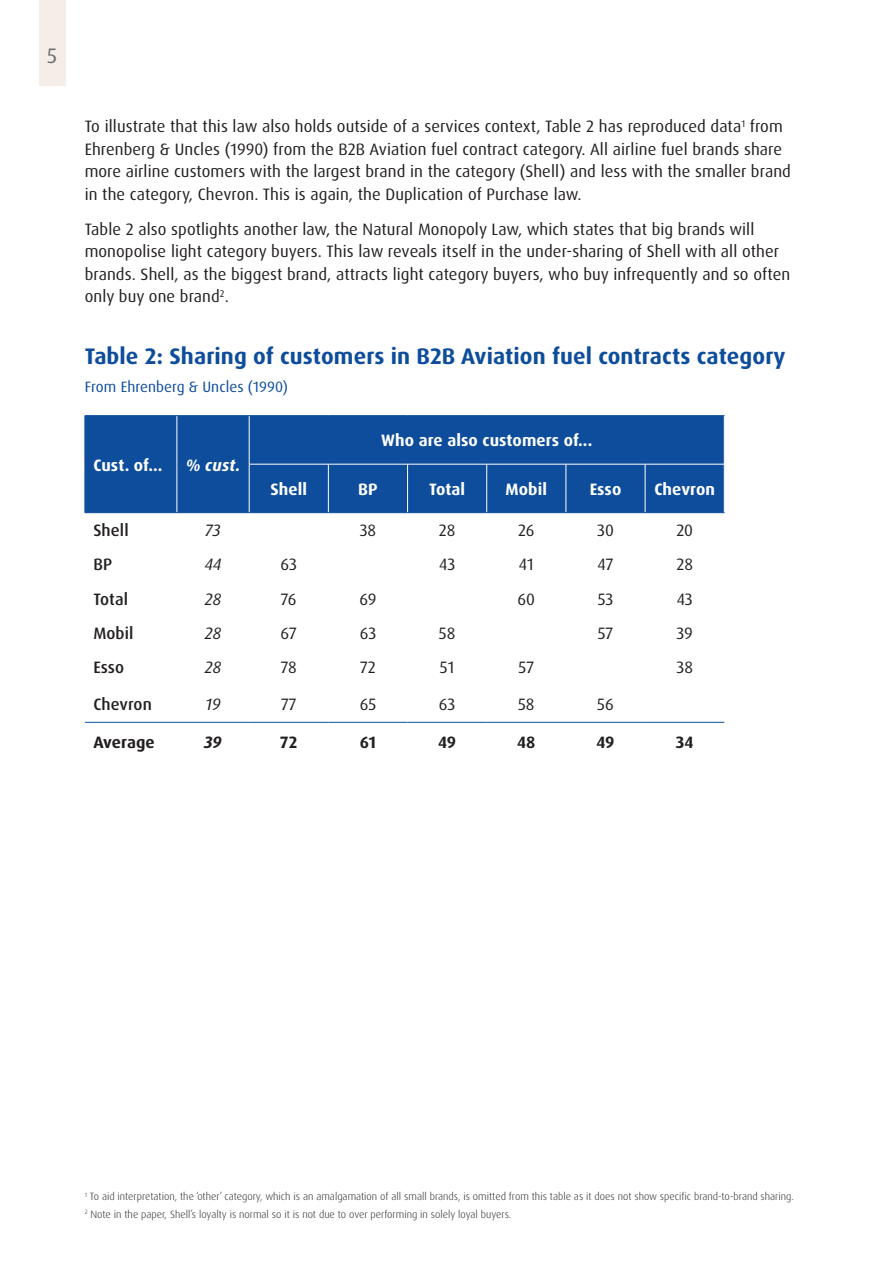
<style>
.page{position:relative;width:893px;height:1263px;background:#fff}
.page>*{position:absolute;margin:0;border:0;box-sizing:border-box;transform-origin:0 0}
.t1{font:700 22.5px "Dax OT";letter-spacing:.005em;color:#0d4d9b}
.t2{font:21px "Dax OT";color:#6c6d70}
.t3{font:16.5px/22.5px "Dax OT";letter-spacing:.005em;color:#231f20}
.t4{font:700 16.5px "Dax OT";letter-spacing:.005em;color:#fff}
.t5{font:500 16.5px "Dax OT";letter-spacing:.005em;color:#231f20}
.t6{font:700 16.5px "Dax OT";color:#231f20}
.t7{font:italic 16.5px "Dax OT";letter-spacing:.005em;color:#231f20}
.t8{font:italic 700 16.5px "Dax OT";color:#fff}
.t9{font:italic 700 16.5px "Dax OT";color:#231f20}
.t10{font:15px "Dax OT";letter-spacing:.005em;color:#0d4d9b}
.t11{font:300 10.5px/17.5px "Dax OT";color:#231f20}
</style>
<div class="page">
<div style="left:39px;top:0;width:26px;height:85px;background:#f4ede8"></div>
<div style="left:86px;top:416px;width:638px;height:96px;background:#0d4d9b"></div>
<hr style="left:85px;top:722px;width:92px;height:1px;background:#0d4d9b">
<hr style="left:177px;top:722px;width:72px;height:1px;background:#0d4d9b">
<hr style="left:249px;top:722px;width:79px;height:1px;background:#0d4d9b">
<hr style="left:328px;top:722px;width:80px;height:1px;background:#0d4d9b">
<hr style="left:408px;top:722px;width:79px;height:1px;background:#0d4d9b">
<hr style="left:487px;top:722px;width:79px;height:1px;background:#0d4d9b">
<hr style="left:566px;top:722px;width:79px;height:1px;background:#0d4d9b">
<hr style="left:645px;top:722px;width:79px;height:1px;background:#0d4d9b">
<hr style="left:177px;top:416px;width:1px;height:48px;background:#fff">
<hr style="left:177px;top:464px;width:1px;height:48px;background:#fff">
<hr style="left:249px;top:416px;width:1px;height:48px;background:#fff">
<hr style="left:249px;top:464px;width:79px;height:1px;background:#fff">
<hr style="left:249px;top:464px;width:1px;height:48px;background:#fff">
<hr style="left:328px;top:464px;width:80px;height:1px;background:#fff">
<hr style="left:328px;top:464px;width:1px;height:48px;background:#fff">
<hr style="left:408px;top:464px;width:79px;height:1px;background:#fff">
<hr style="left:407px;top:464px;width:1px;height:48px;background:#fff">
<hr style="left:487px;top:464px;width:79px;height:1px;background:#fff">
<hr style="left:486px;top:464px;width:1px;height:48px;background:#fff">
<hr style="left:566px;top:464px;width:79px;height:1px;background:#fff">
<hr style="left:566px;top:464px;width:1px;height:48px;background:#fff">
<hr style="left:645px;top:464px;width:79px;height:1px;background:#fff">
<hr style="left:645px;top:464px;width:1px;height:48px;background:#fff">
<hr style="left:85px;top:415px;width:92px;height:1px;background:#0d4d9b">
<hr style="left:85px;top:416px;width:1px;height:48px;background:#0d4d9b">
<hr style="left:177px;top:415px;width:72px;height:1px;background:#0d4d9b">
<hr style="left:85px;top:464px;width:1px;height:48px;background:#0d4d9b">
<hr style="left:85px;top:512px;width:92px;height:1px;background:#0d4d9b">
<hr style="left:177px;top:512px;width:72px;height:1px;background:#0d4d9b">
<hr style="left:249px;top:415px;width:79px;height:1px;background:#0d4d9b">
<hr style="left:328px;top:415px;width:80px;height:1px;background:#0d4d9b">
<hr style="left:408px;top:415px;width:79px;height:1px;background:#0d4d9b">
<hr style="left:487px;top:415px;width:79px;height:1px;background:#0d4d9b">
<hr style="left:566px;top:415px;width:79px;height:1px;background:#0d4d9b">
<hr style="left:645px;top:415px;width:79px;height:1px;background:#0d4d9b">
<hr style="left:249px;top:512px;width:79px;height:1px;background:#0d4d9b">
<hr style="left:328px;top:512px;width:80px;height:1px;background:#0d4d9b">
<hr style="left:408px;top:512px;width:79px;height:1px;background:#0d4d9b">
<hr style="left:487px;top:512px;width:79px;height:1px;background:#0d4d9b">
<hr style="left:566px;top:512px;width:79px;height:1px;background:#0d4d9b">
<hr style="left:645px;top:512px;width:79px;height:1px;background:#0d4d9b">
<p class="t2" style="left:47px;top:42px;width:11px">5</p>
<p class="t3" style="left:85px;top:115px;width:708px">To illustrate that this law also holds outside of a services context, Table 2 has reproduced data<sup>1</sup> from Ehrenberg &amp; Uncles (1990) from the B2B Aviation fuel contract category. All airline fuel brands share more airline customers with the largest brand in the category (Shell) and less with the smaller brand in the category, Chevron. This is again, the Duplication of Purchase law.</p>
<p class="t3" style="left:85px;top:218px;width:707px">Table 2 also spotlights another law, the Natural Monopoly Law, which states that big brands will monopolise light category buyers. This law reveals itself in the under-sharing of Shell with all other brands. Shell, as the biggest brand, attracts light category buyers, who buy infrequently and so often only buy one brand<sup>2</sup>.</p>
<h1 class="t1" style="left:85px;top:342px;width:702px">Table 2: Sharing of customers in B2B Aviation fuel contracts category</h1>
<p class="t10" style="left:85px;top:377px;width:205px">From Ehrenberg &amp; Uncles (1990)</p>
<p class="t4" style="left:93px;top:454px;width:71px">Cust. of...</p>
<p class="t8" style="left:186px;top:454px;width:56px">% cust.</p>
<p class="t4" style="left:381px;top:430px;width:213px">Who are also customers of...</p>
<p class="t4" style="left:270px;top:479px;width:38px">Shell</p>
<p class="t4" style="left:358px;top:479px;width:21px">BP</p>
<p class="t4" style="left:429px;top:479px;width:38px">Total</p>
<p class="t4" style="left:506px;top:479px;width:43px">Mobil</p>
<p class="t4" style="left:590px;top:479px;width:33px">Esso</p>
<p class="t4" style="left:654px;top:479px;width:62px">Chevron</p>
<p class="t5" style="left:93px;top:520px;width:37px">Shell</p>
<p class="t7" style="left:205px;top:520px;width:17px">73</p>
<p class="t3" style="left:360px;top:519px;width:18px">38</p>
<p class="t3" style="left:439px;top:519px;width:18px">28</p>
<p class="t3" style="left:518px;top:519px;width:18px">26</p>
<p class="t3" style="left:597px;top:519px;width:18px">30</p>
<p class="t3" style="left:676px;top:519px;width:18px">20</p>
<p class="t5" style="left:93px;top:554px;width:20px">BP</p>
<p class="t7" style="left:205px;top:554px;width:18px">44</p>
<p class="t3" style="left:281px;top:554px;width:18px">63</p>
<p class="t3" style="left:439px;top:554px;width:18px">43</p>
<p class="t3" style="left:519px;top:554px;width:16px">41</p>
<p class="t3" style="left:597px;top:554px;width:18px">47</p>
<p class="t3" style="left:676px;top:554px;width:18px">28</p>
<p class="t5" style="left:93px;top:588px;width:36px">Total</p>
<p class="t7" style="left:205px;top:588px;width:18px">28</p>
<p class="t3" style="left:281px;top:588px;width:17px">76</p>
<p class="t3" style="left:359px;top:588px;width:19px">69</p>
<p class="t3" style="left:518px;top:588px;width:19px">60</p>
<p class="t3" style="left:598px;top:588px;width:17px">53</p>
<p class="t3" style="left:677px;top:588px;width:18px">43</p>
<p class="t5" style="left:93px;top:623px;width:42px">Mobil</p>
<p class="t7" style="left:205px;top:623px;width:18px">28</p>
<p class="t3" style="left:281px;top:622px;width:18px">67</p>
<p class="t3" style="left:360px;top:622px;width:18px">63</p>
<p class="t3" style="left:439px;top:622px;width:18px">58</p>
<p class="t3" style="left:598px;top:622px;width:17px">57</p>
<p class="t3" style="left:676px;top:622px;width:18px">39</p>
<p class="t5" style="left:93px;top:657px;width:32px">Esso</p>
<p class="t7" style="left:205px;top:657px;width:18px">28</p>
<p class="t3" style="left:281px;top:656px;width:18px">78</p>
<p class="t3" style="left:360px;top:656px;width:17px">72</p>
<p class="t3" style="left:440px;top:656px;width:16px">51</p>
<p class="t3" style="left:519px;top:656px;width:17px">57</p>
<p class="t3" style="left:676px;top:656px;width:18px">38</p>
<p class="t5" style="left:93px;top:693px;width:60px">Chevron</p>
<p class="t7" style="left:205px;top:693px;width:17px">19</p>
<p class="t3" style="left:281px;top:693px;width:17px">77</p>
<p class="t3" style="left:360px;top:693px;width:18px">65</p>
<p class="t3" style="left:439px;top:693px;width:18px">63</p>
<p class="t3" style="left:518px;top:693px;width:18px">58</p>
<p class="t3" style="left:597px;top:693px;width:18px">56</p>
<p class="t6" style="left:93px;top:732px;width:63px">Average</p>
<p class="t9" style="left:204px;top:732px;width:19px">39</p>
<p class="t6" style="left:280px;top:732px;width:19px">72</p>
<p class="t6" style="left:360px;top:732px;width:18px">61</p>
<p class="t6" style="left:438px;top:732px;width:20px">49</p>
<p class="t6" style="left:517px;top:732px;width:20px">48</p>
<p class="t6" style="left:596px;top:732px;width:20px">49</p>
<p class="t6" style="left:676px;top:732px;width:19px">34</p>
<p class="t11" style="left:85px;top:1188px;width:711px"><sup>1</sup> To aid interpretation, the ‘other’ category, which is an amalgamation of all small brands, is omitted from this table as it does not show specific brand-to-brand sharing.<br><sup>2</sup> Note in the paper, Shell’s loyalty is normal so it is not due to over performing in solely loyal buyers.</p>
</div>
